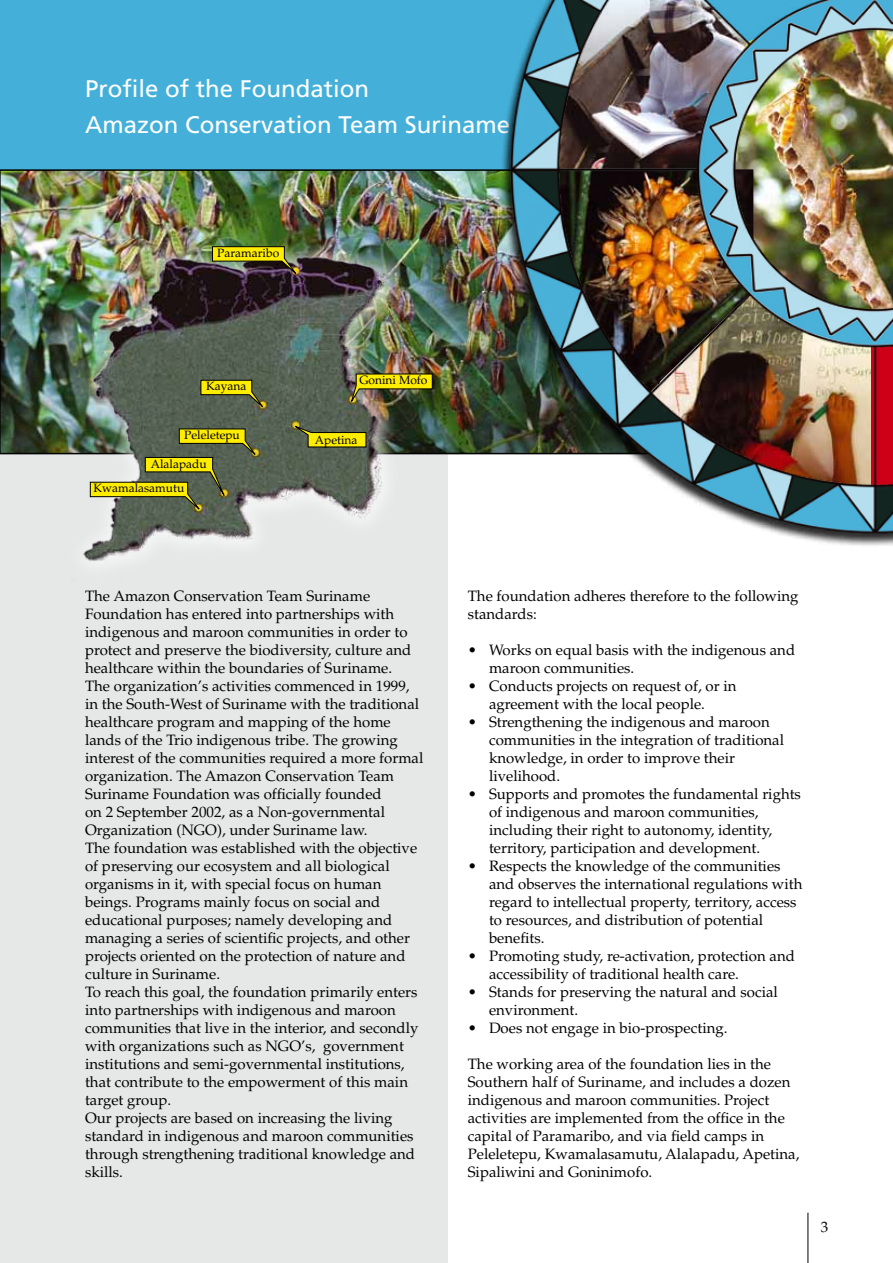
<style>
.page{position:relative;width:893px;height:1263px;background:#fff}
.page>*{position:absolute;margin:0;border:0;box-sizing:border-box;transform-origin:0 0}
.t1{font:24px/36px "Frutiger";color:#fff}
.t2{font:15px/18px "Palatino";color:#000}
.t3{font:12px "Palatino";color:#000}
</style>
<div class="page">
<div style="left:0;top:0;width:447px;height:1263px;background:#e6e8e8"></div>
<div style="left:0;top:0;width:893px;height:170px;background:#44b0d9"></div>
<img style="left:3px;top:172px;width:495px;height:279px">
<img style="left:498px;top:0;width:395px;height:546px">
<hr style="left:807px;top:1213px;width:1px;height:50px;background:#000">
<img style="left:62px;top:229px;width:346px;height:335px">
<svg style="left:90px;top:428px;width:168px;height:85px;background:#8b8f51"></svg>
<svg style="left:200px;top:380px;width:66px;height:30px;background:#8b8b2e"></svg>
<img style="left:212px;top:246px;width:87px;height:31px">
<svg style="left:295px;top:426px;width:71px;height:21px"></svg>
<img style="left:350px;top:374px;width:83px;height:31px">
<h1 class="t1" style="left:85px;top:70px;width:426px">Profile of the Foundation<br>Amazon Conservation Team Suriname</h1>
<p class="t3" style="left:217px;top:246px;width:64px">Paramaribo</p>
<p class="t3" style="left:206px;top:379px;width:42px">Kayana</p>
<p class="t3" style="left:184px;top:428px;width:57px">Peleletepu</p>
<p class="t3" style="left:151px;top:456px;width:58px">Alalapadu</p>
<p class="t3" style="left:93px;top:481px;width:92px">Kwamalasamutu</p>
<p class="t3" style="left:359px;top:373px;width:70px">Gonini Mofo</p>
<p class="t3" style="left:315px;top:432px;width:44px">Apetina</p>
<p class="t2" style="left:85px;top:587px;width:340px">The Amazon Conservation Team Suriname Foundation has entered into partnerships with indigenous and maroon communities in order to protect and preserve the biodiversity, culture and healthcare within the boundaries of Suriname.<br>The organization’s activities commenced in 1999, in the South-West of Suriname with the traditional healthcare program and mapping of the home lands of the Trio indigenous tribe. The growing interest of the communities required a more formal organization. The Amazon Conservation Team Suriname Foundation was officially founded<br>on 2 September 2002, as a Non-governmental Organization (NGO), under Suriname law.<br>The foundation was established with the objective of preserving our ecosystem and all biological organisms in it, with special focus on human beings. Programs mainly focus on social and educational purposes; namely developing and managing a series of scientific projects, and other projects oriented on the protection of nature and culture in Suriname.<br>To reach this goal, the foundation primarily enters into partnerships with indigenous and maroon communities that live in the interior, and secondly with organizations such as NGO’s, government institutions and semi-governmental institutions, that contribute to the empowerment of this main target group.<br>Our projects are based on increasing the living standard in indigenous and maroon communities through strengthening traditional knowledge and skills.</p>
<p class="t2" style="left:468px;top:587px;width:332px">The foundation adheres therefore to the following standards:</p>
<p class="t2" style="left:489px;top:641px;width:308px;text-indent:-21px">• Works on equal basis with the indigenous and maroon communities.</p>
<p class="t2" style="left:489px;top:677px;width:249px;text-indent:-21px">• Conducts projects on request of, or in agreement with the local people.</p>
<p class="t2" style="left:489px;top:713px;width:297px;text-indent:-21px">• Strengthening the indigenous and maroon communities in the integration of traditional knowledge, in order to improve their livelihood.</p>
<p class="t2" style="left:489px;top:785px;width:313px;text-indent:-21px">• Supports and promotes the fundamental rights of indigenous and maroon communities, including their right to autonomy, identity, territory, participation and development.</p>
<p class="t2" style="left:489px;top:857px;width:315px;text-indent:-21px">• Respects the knowledge of the communities and observes the international regulations with regard to intellectual property, territory, access to resources, and distribution of potential benefits.</p>
<p class="t2" style="left:489px;top:947px;width:307px;text-indent:-21px">• Promoting study, re-activation, protection and accessibility of traditional health care.</p>
<p class="t2" style="left:489px;top:983px;width:290px;text-indent:-21px">• Stands for preserving the natural and social environment.</p>
<p class="t2" style="left:468px;top:1019px;width:261px">• Does not engage in bio-prospecting.</p>
<p class="t2" style="left:468px;top:1055px;width:333px">The working area of the foundation lies in the Southern half of Suriname, and includes a dozen indigenous and maroon communities. Project activities are implemented from the office in the capital of Paramaribo, and via field camps in Peleletepu, Kwamalasamutu, Alalapadu, Apetina, Sipaliwini and Goninimofo.</p>
<p class="t2" style="left:821px;top:1218px;width:9px">3</p>
</div>
